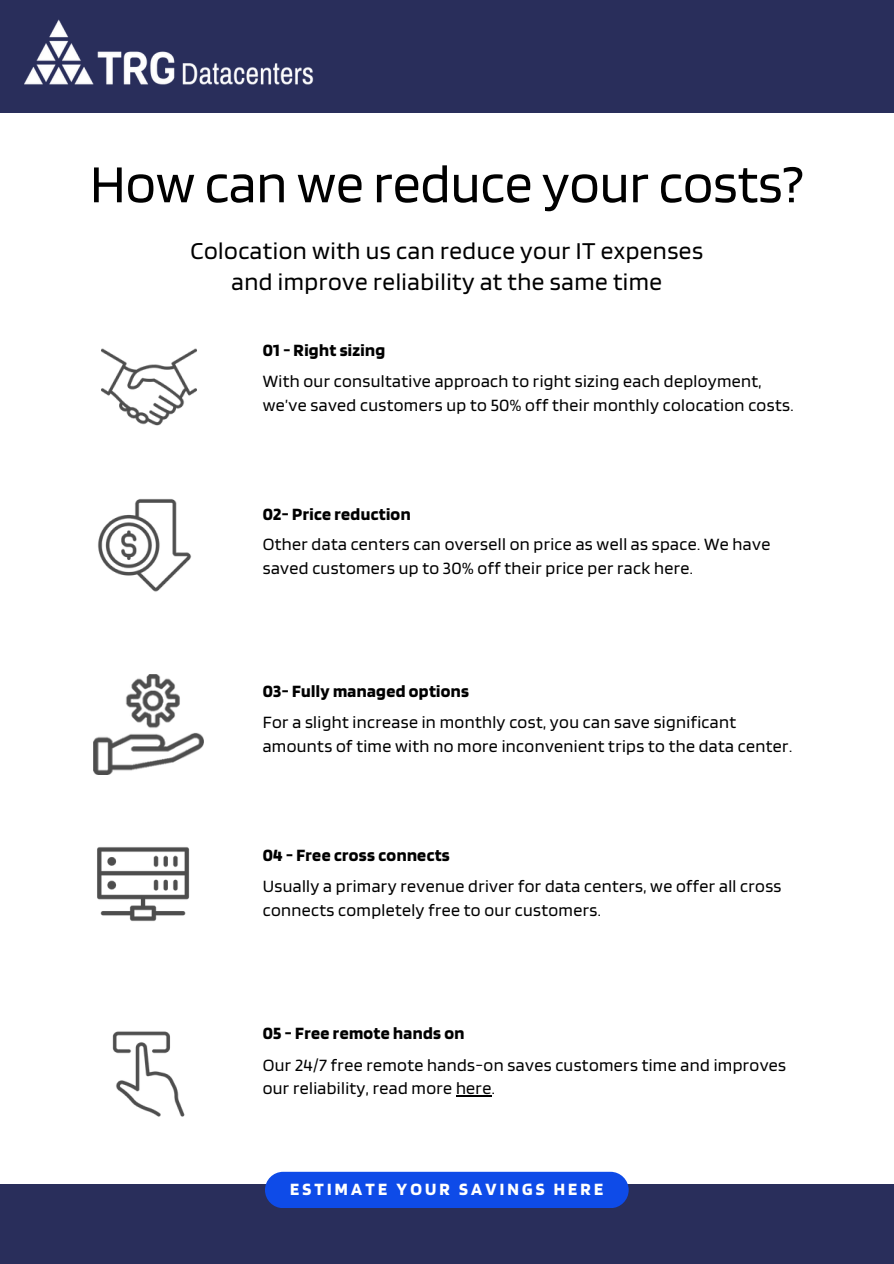
<style>
.page{position:relative;width:894px;height:1264px;background:#fff}
.page>*{position:absolute;margin:0;border:0;box-sizing:border-box;transform-origin:0 0}
.t1{font:55.5px "Blinker";color:#000}
.t2{font:25.2px/31.5px "Blinker";letter-spacing:.02em;color:#000;text-align:center}
.t3{font:18px/23.7px "Blinker";letter-spacing:.02em;color:#000}
.t4{font:700 18px "Blinker";letter-spacing:.02em;color:#000}
.t5{font:700 18px "Blinker";letter-spacing:.18em;color:#fff}
</style>
<div class="page">
<div style="left:0;top:0;width:893px;height:113px;background:#292e5b"></div>
<div style="left:0;top:1183px;width:893px;height:80px;background:#292e5b"></div>
<div style="left:265px;top:1171px;width:363px;height:37px;background:#0e4be8;border-radius:18px"></div>
<img style="left:24px;top:19px;width:290px;height:66px">
<img style="left:101px;top:348px;width:96px;height:78px">
<img style="left:98px;top:499px;width:94px;height:93px">
<img style="left:94px;top:674px;width:109px;height:100px">
<img style="left:97px;top:847px;width:93px;height:75px">
<img style="left:112px;top:1031px;width:73px;height:86px">
<hr style="left:456px;top:1095px;width:35px;height:1px;background:#000">
<p class="t1" style="left:90px;top:149px;width:714px">How can we reduce your costs?</p>
<p class="t2" style="left:190px;top:234px;width:514px">Colocation with us can reduce your IT expenses and improve reliability at the same time</p>
<p class="t4" style="left:263px;top:338px;width:124px">01 - Right sizing</p>
<p class="t3" style="left:263px;top:368px;width:532px">With our consultative approach to right sizing each deployment, we’ve saved customers up to 50% off their monthly colocation costs.</p>
<p class="t4" style="left:263px;top:502px;width:149px">02- Price reduction</p>
<p class="t3" style="left:263px;top:532px;width:509px">Other data centers can oversell on price as well as space. We have saved customers up to 30% off their price per rack here.</p>
<p class="t4" style="left:263px;top:679px;width:208px">03- Fully managed options</p>
<p class="t3" style="left:263px;top:710px;width:530px">For a slight increase in monthly cost, you can save significant amounts of time with no more inconvenient trips to the data center.</p>
<p class="t4" style="left:263px;top:844px;width:189px">04 - Free cross connects</p>
<p class="t3" style="left:263px;top:874px;width:520px">Usually a primary revenue driver for data centers, we offer all cross connects completely free to our customers.</p>
<p class="t4" style="left:263px;top:1021px;width:203px">05 - Free remote hands on</p>
<p class="t3" style="left:263px;top:1052px;width:525px">Our 24/7 free remote hands-on saves customers time and improves our reliability, read more here.</p>
<p class="t5" style="left:290px;top:1178px;width:314px">ESTIMATE YOUR SAVINGS HERE</p>
</div>
